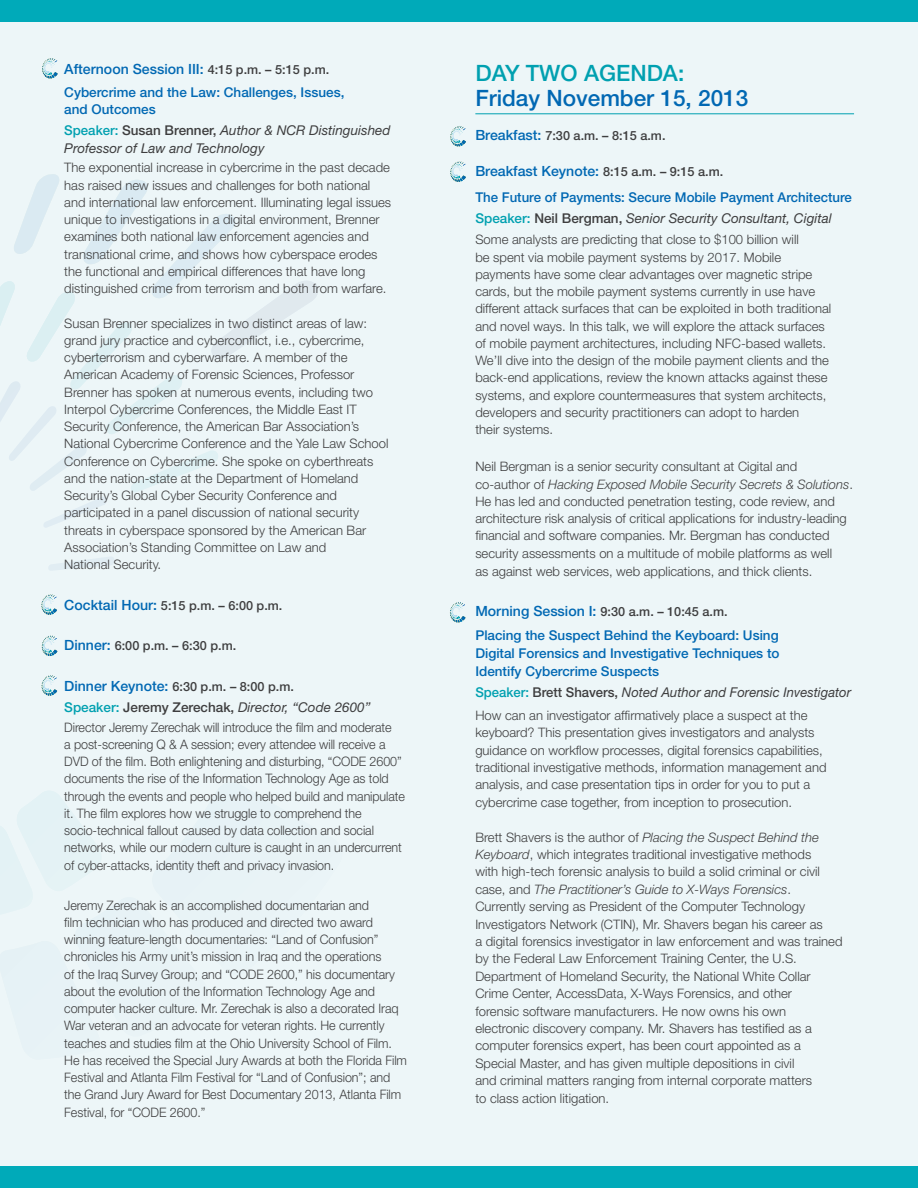
<style>
.page{position:relative;width:918px;height:1188px;background:#edf6f8}
.page>*{position:absolute;margin:0;border:0;box-sizing:border-box;transform-origin:0 0}
.t1{font:500 22.5px "Helvetica Neue";color:#0168b3}
.t2{font:500 22.5px "Helvetica Neue";color:#00a0b0}
.t3{font:500 14.1px "Helvetica Neue";color:#0168b3}
.t4{font:500 13.5px/18px "Helvetica Neue";color:#0168b3}
.t5{font:italic 13.5px/18px "Helvetica Neue";color:#3e3e3f}
.t6{font:300 13.05px/17.2px "Helvetica Neue";color:#3e3e3f}
.t7{font:300 13.05px/17.2px "Helvetica Neue";color:#3e3e3f;scale:.96 1}
.t8{font:500 12.75px "Helvetica Neue";color:#3e3e3f}
.s1{font-size:12.75px;color:#3e3e3f}
.s2{font-weight:500;font-style:normal;color:#00a0b0}
.s3{font-weight:500;font-style:normal}
.s4{font-size:14.1px;color:#0168b3}
.s5{color:#00a0b0}
.s6{color:#3e3e3f}
.s7{font-weight:400;font-style:italic;color:#3e3e3f}
.s8{font-style:italic}
</style>
<div class="page">
<div style="left:0;top:1166px;width:918px;height:22px;background:#00aab9"></div>
<div style="left:0;top:0;width:918px;height:22px;background:#00aab9"></div>
<svg style="left:49px;top:557px;width:65px;height:13px"></svg>
<svg style="left:0;top:174px;width:318px;height:353px"></svg>
<hr style="left:475px;top:114px;width:379px;height:1px;background:#00a0b0">
<svg style="left:42px;top:675px;width:15px;height:21px"></svg>
<svg style="left:450px;top:126px;width:16px;height:20px"></svg>
<svg style="left:41px;top:594px;width:16px;height:21px"></svg>
<svg style="left:450px;top:602px;width:16px;height:20px"></svg>
<svg style="left:42px;top:636px;width:16px;height:20px"></svg>
<svg style="left:42px;top:58px;width:16px;height:21px"></svg>
<svg style="left:450px;top:161px;width:16px;height:21px"></svg>
<p class="t3" style="left:64px;top:61px;width:266px">Afternoon Session III: <span class="s1">4:15 p.m. – 5:15 p.m.</span></p>
<p class="t4" style="left:64px;top:83px;width:282px;line-height:17px">Cybercrime and the Law: Challenges, Issues, and Outcomes</p>
<p class="t5" style="left:64px;top:120px;width:328px"><span class="s2">Speaker:</span> <span class="s3">Susan Brenner,</span> Author &amp; NCR Distinguished<br>Professor of Law and Technology</p>
<p class="t6" style="left:64px;top:159px;width:328px">The exponential increase in cybercrime in the past decade has raised new issues and challenges for both national and international law enforcement. Illuminating legal issues unique to investigations in a digital environment, Brenner examines both national law enforcement agencies and transnational crime, and shows how cyberspace erodes the functional and empirical differences that have long distinguished crime from terrorism and both from warfare.</p>
<p class="t6" style="left:64px;top:314px;width:326px">Susan Brenner specializes in two distinct areas of law: grand jury practice and cyberconflict, i.e., cybercrime, cyberterrorism and cyberwarfare. A member of the American Academy of Forensic Sciences, Professor Brenner has spoken at numerous events, including two Interpol Cybercrime Conferences, the Middle East IT Security Conference, the American Bar Association’s National Cybercrime Conference and the Yale Law School Conference on Cybercrime. She spoke on cyberthreats and the nation-state at the Department of Homeland Security’s Global Cyber Security Conference and participated in a panel discussion of national security threats in cyberspace sponsored by the American Bar Association’s Standing Committee on Law and<br>National Security.</p>
<p class="t8" style="left:64px;top:598px;width:220px"><span class="s4">Cocktail Hour:</span> 5:15 p.m. – 6:00 p.m.</p>
<p class="t8" style="left:64px;top:638px;width:173px"><span class="s4">Dinner:</span> 6:00 p.m. – 6:30 p.m.</p>
<p class="t8" style="left:64px;top:679px;width:231px"><span class="s4">Dinner Keynote:</span> 6:30 p.m. – 8:00 p.m.</p>
<p class="t5" style="left:64px;top:698px;width:308px"><span class="s2">Speaker:</span> <span class="s3">Jeremy Zerechak,</span> Director, “Code 2600”</p>
<p class="t7" style="left:64px;top:718px;width:356px">Director Jeremy Zerechak will introduce the film and moderate<br>a post-screening Q &amp; A session; every attendee will receive a DVD of the film. Both enlightening and disturbing, “CODE 2600” documents the rise of the Information Technology Age as told through the events and people who helped build and manipulate it. The film explores how we struggle to comprehend the socio-technical fallout caused by data collection and social networks, while our modern culture is caught in an undercurrent of cyber-attacks, identity theft and privacy invasion.</p>
<p class="t7" style="left:64px;top:896px;width:359px">Jeremy Zerechak is an accomplished documentarian and<br>film technician who has produced and directed two award winning feature-length documentaries: “Land of Confusion” chronicles his Army unit’s mission in Iraq and the operations<br>of the Iraq Survey Group; and “CODE 2600,” his documentary about the evolution of the Information Technology Age and computer hacker culture. Mr. Zerechak is also a decorated Iraq War veteran and an advocate for veteran rights. He currently teaches and studies film at the Ohio University School of Film.<br>He has received the Special Jury Awards at both the Florida Film Festival and Atlanta Film Festival for “Land of Confusion”; and the Grand Jury Award for Best Documentary 2013, Atlanta Film Festival, for “CODE 2600.”</p>
<h1 class="t2" style="left:475px;top:59px;width:210px">DAY TWO AGENDA:</h1>
<h1 class="t1" style="left:475px;top:85px;width:274px">Friday November 15, 2013</h1>
<p class="t8" style="left:475px;top:128px;width:192px"><span class="s4">Breakfast:</span> 7:30 a.m. – 8:15 a.m.</p>
<p class="t3" style="left:475px;top:163px;width:249px">Breakfast Keynote: <span class="s1">8:15 a.m. – 9:15 a.m.</span></p>
<p class="t4" style="left:475px;top:187px;width:378px;line-height:20.7px">The Future of Payments: Secure Mobile Payment Architecture<br><span class="s5">Speaker:</span> <span class="s6">Neil Bergman,</span> <span class="s7">Senior Security Consultant, Cigital</span></p>
<p class="t6" style="left:475px;top:230px;width:357px">Some analysts are predicting that close to $100 billion will<br>be spent via mobile payment systems by 2017. Mobile payments have some clear advantages over magnetic stripe cards, but the mobile payment systems currently in use have different attack surfaces that can be exploited in both traditional and novel ways. In this talk, we will explore the attack surfaces of mobile payment architectures, including NFC-based wallets.<br>We’ll dive into the design of the mobile payment clients and the back-end applications, review the known attacks against these systems, and explore countermeasures that system architects, developers and security practitioners can adopt to harden<br>their systems.</p>
<p class="t6" style="left:475px;top:458px;width:379px">Neil Bergman is a senior security consultant at Cigital and co-author of <span class="s8">Hacking Exposed Mobile Security Secrets &amp; Solutions</span>.<br>He has led and conducted penetration testing, code review, and architecture risk analysis of critical applications for industry-leading financial and software companies. Mr. Bergman has conducted security assessments on a multitude of mobile platforms as well<br>as against web services, web applications, and thick clients.</p>
<p class="t8" style="left:475px;top:604px;width:254px"><span class="s4">Morning Session I:</span> 9:30 a.m. – 10:45 a.m.</p>
<p class="t4" style="left:475px;top:626px;width:306px;text-align:justify">Placing the Suspect Behind the Keyboard: Using Digital Forensics and Investigative Techniques to Identify Cybercrime Suspects</p>
<p class="t5" style="left:475px;top:683px;width:377px"><span class="s2">Speaker:</span> <span class="s3">Brett Shavers,</span> Noted Author and Forensic Investigator</p>
<p class="t6" style="left:475px;top:706px;width:353px">How can an investigator affirmatively place a suspect at the keyboard? This presentation gives investigators and analysts guidance on workflow processes, digital forensics capabilities, traditional investigative methods, information management and analysis, and case presentation tips in order for you to put a cybercrime case together, from inception to prosecution.</p>
<p class="t6" style="left:475px;top:828px;width:369px">Brett Shavers is the author of <span class="s8">Placing the Suspect Behind the Keyboard</span>, which integrates traditional investigative methods<br>with high-tech forensic analysis to build a solid criminal or civil case, and <span class="s8">The Practitioner’s Guide to X-Ways Forensics</span>.<br>Currently serving as President of the Computer Technology Investigators Network (CTIN), Mr. Shavers began his career as<br>a digital forensics investigator in law enforcement and was trained by the Federal Law Enforcement Training Center, the U.S.<br>Department of Homeland Security, the National White Collar Crime Center, AccessData, X-Ways Forensics, and other<br>forensic software manufacturers. He now owns his own electronic discovery company. Mr. Shavers has testified as a computer forensics expert, has been court appointed as a Special Master, and has given multiple depositions in civil<br>and criminal matters ranging from internal corporate matters<br>to class action litigation.</p>
</div>
